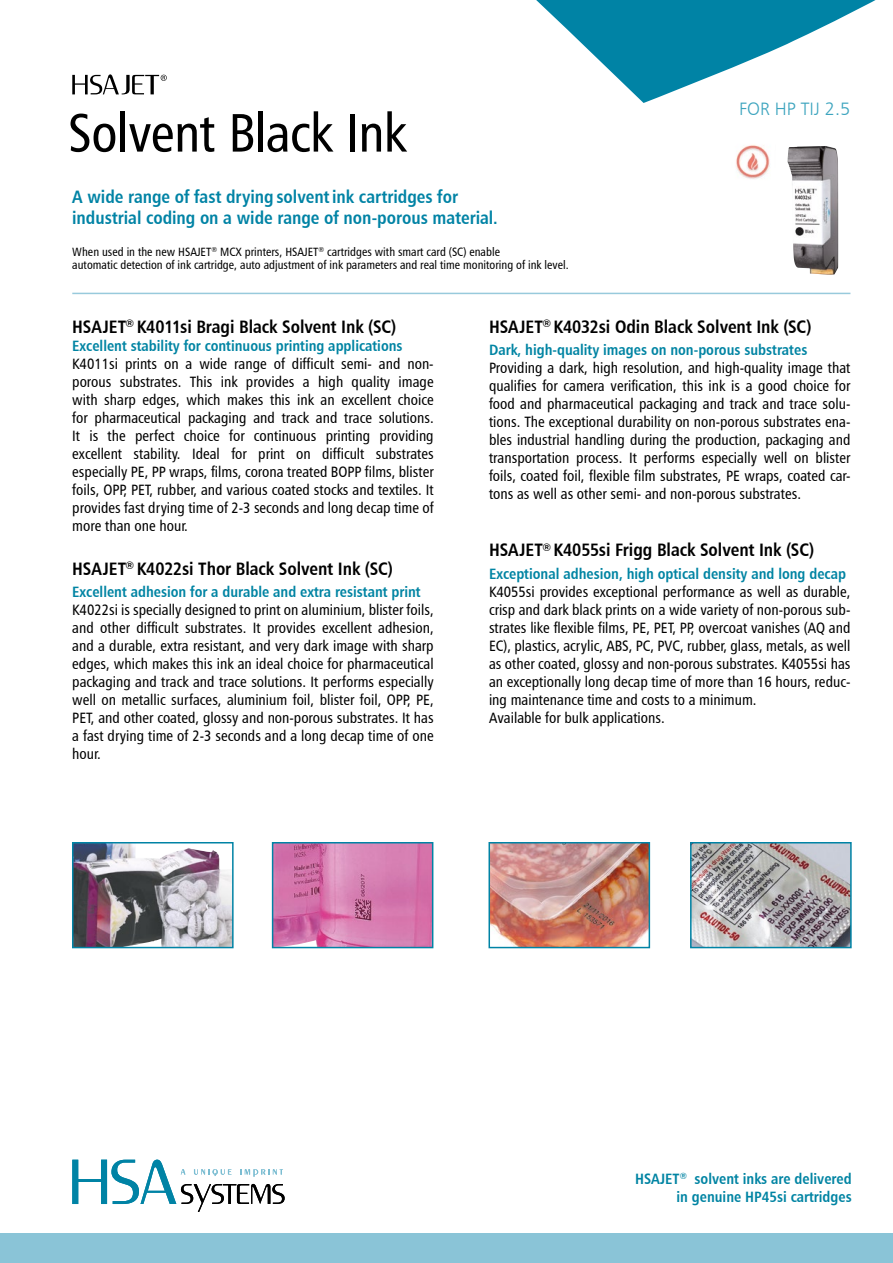
<style>
.page{position:relative;width:893px;height:1263px;background:#fff}
.page>*{position:absolute;margin:0;border:0;box-sizing:border-box;transform-origin:0 0}
.t1{font:54px "Humanist 777 BT Roman Condensed B";letter-spacing:-.01em;color:#000}
.t2{font:18px "Humanist 777 BT Bold Condensed B";letter-spacing:-.005em;color:#000}
.t3{font:18px/21.6px "Humanist 777 BT Bold Condensed B";color:#0083a5}
.t4{font:18px "Humanist 777 BT Light B";color:#3ca4be}
.t5{font:15px/18px "Humanist 777 BT Roman Condensed B";color:#000;text-align:justify}
.t6{font:15px/18px "Humanist 777 BT Bold Condensed B";color:#0084a3;text-align:right}
.t7{font:12px/13.5px "Humanist 777 BT Roman Condensed B";color:#000}
</style>
<div class="page">
<div style="left:0;top:1233px;width:893px;height:30px;background:#8ac4d7"></div>
<svg style="left:72px;top:1159px;width:213px;height:53px"></svg>
<svg style="left:536px;top:0;width:340px;height:103px"></svg>
<hr style="left:72px;top:293px;width:778px;height:1px;background:#98cadc">
<img style="left:787px;top:146px;width:51px;height:129px">
<svg style="left:72px;top:74px;width:95px;height:20px"></svg>
<img style="left:736px;top:145px;width:34px;height:34px">
<img style="left:75px;top:845px;width:156px;height:100px">
<div style="left:72px;top:842px;width:162px;height:106px;border:2px solid #0083a5"></div>
<img style="left:275px;top:845px;width:155px;height:100px">
<div style="left:272px;top:842px;width:161px;height:106px;border:2px solid #0083a5"></div>
<img style="left:693px;top:845px;width:156px;height:100px">
<div style="left:690px;top:842px;width:162px;height:106px;border:2px solid #0083a5"></div>
<img style="left:491px;top:845px;width:156px;height:100px">
<div style="left:488px;top:842px;width:162px;height:106px;border:2px solid #0083a5"></div>
<h1 class="t1" style="left:68px;top:99px;width:340px">Solvent Black Ink</h1>
<p class="t3" style="left:72px;top:185px;width:427px">A wide range of fast drying solventink cartridges for industrial coding on a wide range of non-porous material.</p>
<p class="t7" style="left:72px;top:244px;width:498px">When used in the new HSAJET<sup>®</sup> MCX printers, HSAJET<sup>®</sup> cartridges with smart card (SC) enable<br>automatic detection of ink cartridge, auto adjustment of ink parameters and real time monitoring of ink level.</p>
<p class="t4" style="left:739px;top:98px;width:113px">FOR HP TIJ 2.5</p>
<p class="t2" style="left:72px;top:315px;width:326px">HSAJET<sup>®</sup> K4011si Bragi Black Solvent Ink (SC)</p>
<p class="t6" style="left:72px;top:336px;width:332px">Excellent stability for continuous printing applications</p>
<p class="t5" style="left:72px;top:354px;width:363px">K4011si prints on a wide range of difficult semi- and non&shy;porous substrates. This ink provides a high quality image with sharp edges, which makes this ink an excellent choice for pharmaceutical packaging and track and trace solutions.<br>It is the perfect choice for continuous printing providing excellent stability. Ideal for print on difficult substrates especially PE, PP wraps, films, corona treated BOPP films, blister foils, OPP, PET, rubber, and various coated stocks and textiles. It provides fast drying time of 2-3 seconds and long decap time of more than one hour.</p>
<p class="t2" style="left:72px;top:557px;width:322px">HSAJET<sup>®</sup> K4022si Thor Black Solvent Ink (SC)</p>
<p class="t6" style="left:72px;top:582px;width:350px">Excellent adhesion for a durable and extra resistant print</p>
<p class="t5" style="left:72px;top:600px;width:363px">K4022si is specially designed to print on aluminium, blister foils, and other difficult substrates. It provides excellent adhesion, and a durable, extra resistant, and very dark image with sharp edges, which makes this ink an ideal choice for pharmaceutical packaging and track and trace solutions. It performs especially well on metallic surfaces, aluminium foil, blister foil, OPP, PE, PET, and other coated, glossy and non-porous substrates. It has a fast drying time of 2-3 seconds and a long decap time of one hour.</p>
<p class="t2" style="left:489px;top:315px;width:324px">HSAJET<sup>®</sup> K4032si Odin Black Solvent Ink (SC)</p>
<p class="t6" style="left:489px;top:340px;width:320px">Dark, high-quality images on non-porous substrates</p>
<p class="t5" style="left:489px;top:358px;width:363px">Providing a dark, high resolution, and high-quality image that qualifies for camera verification, this ink is a good choice for food and pharmaceutical packaging and track and trace solu&shy;tions. The exceptional durability on non-porous substrates ena&shy;bles industrial handling during the production, packaging and transportation process. It performs especially well on blister foils, coated foil, flexible film substrates, PE wraps, coated car&shy;tons as well as other semi- and non-porous substrates.</p>
<p class="t2" style="left:489px;top:539px;width:327px">HSAJET<sup>®</sup> K4055si Frigg Black Solvent Ink (SC)</p>
<p class="t6" style="left:489px;top:564px;width:358px">Exceptional adhesion, high optical density and long decap</p>
<p class="t5" style="left:489px;top:582px;width:363px;text-align:left">K4055si provides exceptional performance as well as durable, crisp and dark black prints on a wide variety of non-porous sub&shy;strates like flexible films, PE, PET, PP, overcoat vanishes (AQ and EC), plastics, acrylic, ABS, PC, PVC, rubber, glass, metals, as well as other coated, glossy and non-porous substrates. K4055si has an exceptionally long decap time of more than 16 hours, reduc&shy;ing maintenance time and costs to a minimum.<br>Available for bulk applications.</p>
<p class="t6" style="left:635px;top:1169px;width:218px">HSAJET<sup>®</sup> solvent inks are delivered in genuine HP45si cartridges</p>
</div>
